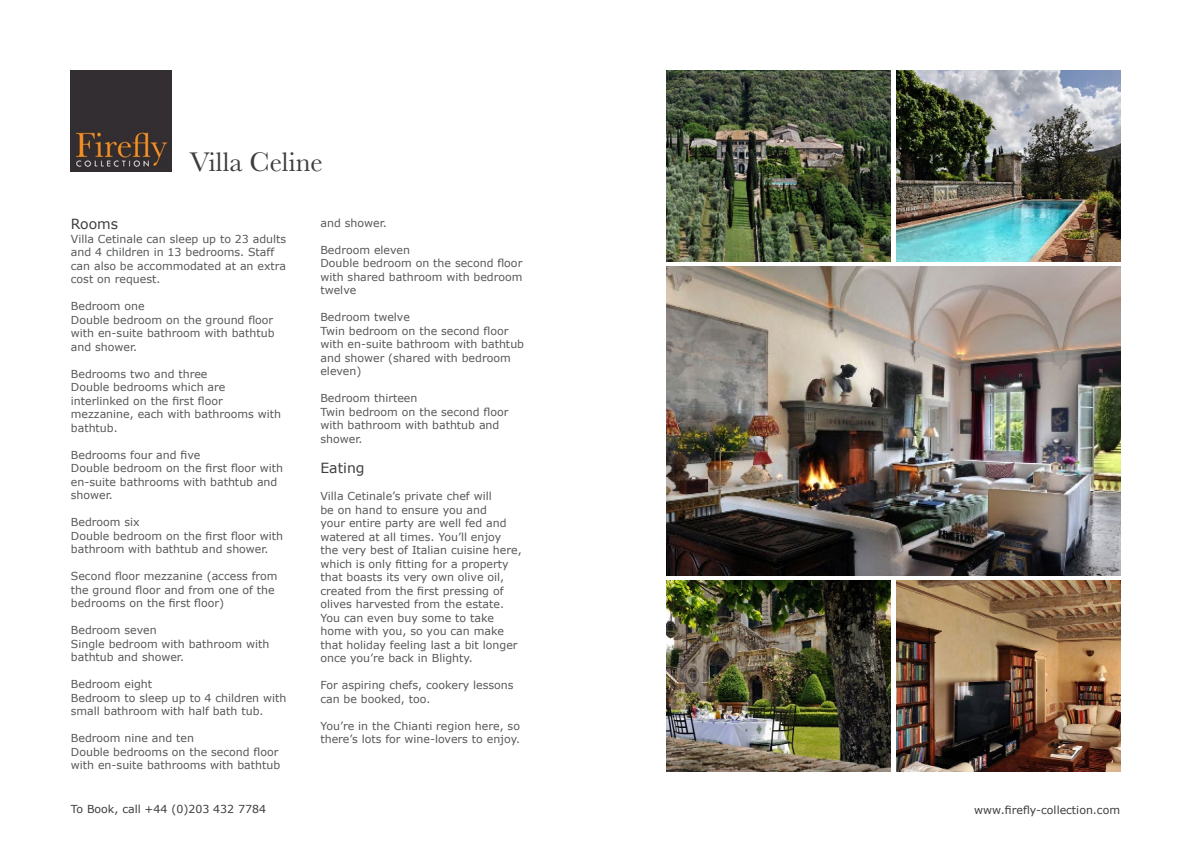
<style>
.page{position:relative;width:1191px;height:842px;background:#fff}
.page>*{position:absolute;margin:0;border:0;box-sizing:border-box;transform-origin:0 0}
.t1{font:28px "Baskerville";color:#3e3e3f}
.t2{font:14px "Verdana";color:#3e3e3f}
.t3{font:11px/13.5px "Verdana";color:#57585a}
.t4{font:11px "Verdana";color:#3e3e3f}
</style>
<div class="page">
<img style="left:71px;top:71px;width:101px;height:101px">
<img style="left:666px;top:267px;width:454px;height:308px">
<img style="left:896px;top:581px;width:224px;height:190px">
<img style="left:666px;top:581px;width:224px;height:190px">
<img style="left:666px;top:71px;width:224px;height:190px">
<img style="left:896px;top:71px;width:224px;height:190px">
<p class="t1" style="left:190px;top:145px;width:135px">Villa Celine</p>
<p class="t2" style="left:71px;top:215px;width:49px">Rooms</p>
<p class="t3" style="left:71px;top:232px;width:217px">Villa Cetinale can sleep up to 23 adults and 4 children in 13 bedrooms. Staff can also be accommodated at an extra cost on request.</p>
<p class="t3" style="left:71px;top:299px;width:75px">Bedroom one</p>
<p class="t3" style="left:71px;top:313px;width:205px;text-align:justify">Double bedroom on the ground floor with en-suite bathroom with bathtub and shower.</p>
<p class="t3" style="left:71px;top:367px;width:138px">Bedrooms two and three</p>
<p class="t3" style="left:71px;top:380px;width:212px">Double bedrooms which are interlinked on the first floor mezzanine, each with bathrooms with bathtub.</p>
<p class="t3" style="left:71px;top:448px;width:131px">Bedrooms four and five</p>
<p class="t3" style="left:71px;top:461px;width:214px">Double bedroom on the first floor with en-suite bathrooms with bathtub and shower.</p>
<p class="t3" style="left:71px;top:515px;width:70px">Bedroom six</p>
<p class="t3" style="left:71px;top:529px;width:214px">Double bedroom on the first floor with bathroom with bathtub and shower.</p>
<p class="t3" style="left:71px;top:569px;width:208px">Second floor mezzanine (access from the ground floor and from one of the bedrooms on the first floor)</p>
<p class="t3" style="left:71px;top:623px;width:87px">Bedroom seven</p>
<p class="t3" style="left:71px;top:637px;width:200px">Single bedroom with bathroom with bathtub and shower.</p>
<p class="t3" style="left:71px;top:677px;width:83px">Bedroom eight</p>
<p class="t3" style="left:71px;top:691px;width:217px">Bedroom to sleep up to 4 children with small bathroom with half bath tub.</p>
<p class="t3" style="left:71px;top:731px;width:125px">Bedroom nine and ten</p>
<p class="t3" style="left:71px;top:745px;width:211px">Double bedrooms on the second floor with en-suite bathrooms with bathtub</p>
<p class="t4" style="left:71px;top:802px;width:197px">To Book, call +44 (0)203 432 7784</p>
<p class="t3" style="left:320px;top:216px;width:68px">and shower.</p>
<p class="t3" style="left:320px;top:243px;width:91px">Bedroom eleven</p>
<p class="t3" style="left:320px;top:257px;width:204px;text-align:justify">Double bedroom on the second floor with shared bathroom with bedroom twelve</p>
<p class="t3" style="left:320px;top:311px;width:91px">Bedroom twelve</p>
<p class="t3" style="left:320px;top:324px;width:205px">Twin bedroom on the second floor with en-suite bathroom with bathtub and shower (shared with bedroom eleven)</p>
<p class="t3" style="left:320px;top:392px;width:98px">Bedroom thirteen</p>
<p class="t3" style="left:320px;top:405px;width:189px">Twin bedroom on the second floor with bathroom with bathtub and shower.</p>
<p class="t2" style="left:320px;top:459px;width:46px">Eating</p>
<p class="t3" style="left:320px;top:489px;width:203px">Villa Cetinale’s private chef will<br>be on hand to ensure you and<br>your entire party are well fed and watered at all times. You’ll enjoy the very best of Italian cuisine here, which is only fitting for a property that boasts its very own olive oil, created from the first pressing of olives harvested from the estate.<br>You can even buy some to take home with you, so you can make that holiday feeling last a bit longer once you’re back in Blighty.</p>
<p class="t3" style="left:320px;top:678px;width:195px">For aspiring chefs, cookery lessons can be booked, too.</p>
<p class="t3" style="left:320px;top:719px;width:201px">You’re in the Chianti region here, so there’s lots for wine-lovers to enjoy.</p>
<p class="t4" style="left:974px;top:803px;width:147px">www.firefly-collection.com</p>
</div>
